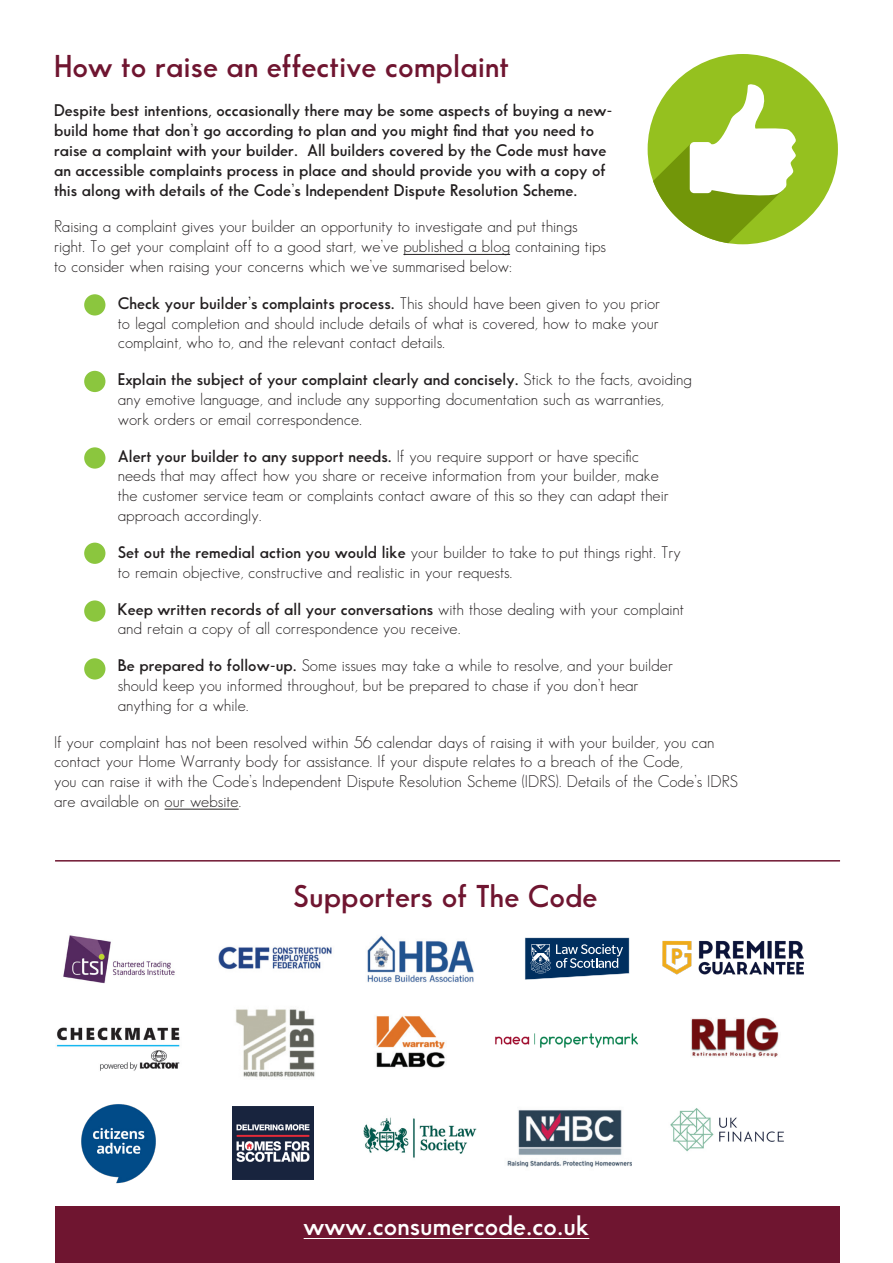
<style>
.page{position:relative;width:893px;height:1263px;background:#fff}
.page>*{position:absolute;margin:0;border:0;box-sizing:border-box;transform-origin:0 0}
.header_1_bold{font:600 30.9px "Sans Serif FLF";color:#6f1530}
.t1{font:600 26.55px "Sans Serif FLF";color:#fff}
.body_text{font:16.5px/19.8px "Sans Serif FLF";color:#231f20}
.standfirst{font:600 16.5px/19.8px "Sans Serif FLF";color:#231f20}
.s1{font-weight:600}
</style>
<div class="page">
<hr style="left:403px;top:254px;width:107px;height:1px;background:#231f20">
<hr style="left:165px;top:809px;width:74px;height:1px;background:#231f20">
<img style="left:662px;top:940px;width:142px;height:35px">
<img style="left:507px;top:1109px;width:124px;height:59px">
<img style="left:236px;top:1009px;width:79px;height:68px">
<img style="left:232px;top:1107px;width:82px;height:72px">
<img style="left:56px;top:1027px;width:124px;height:44px">
<img style="left:670px;top:1108px;width:114px;height:44px">
<img style="left:691px;top:1017px;width:88px;height:41px">
<img style="left:376px;top:1016px;width:69px;height:52px">
<img style="left:367px;top:935px;width:107px;height:48px">
<img style="left:63px;top:935px;width:112px;height:49px">
<img style="left:81px;top:1104px;width:75px;height:80px">
<img style="left:218px;top:946px;width:114px;height:24px">
<img style="left:363px;top:1117px;width:114px;height:41px">
<svg style="left:525px;top:937px;width:104px;height:43px;background:#3e6185"></svg>
<img style="left:495px;top:1033px;width:143px;height:15px">
<div style="left:55px;top:1207px;width:785px;height:56px;background:#6f1530"></div>
<hr style="left:304px;top:1238px;width:285px;height:1px;background:#fff">
<hr style="left:55px;top:860px;width:785px;height:1px;background:#6f1530">
<div style="left:648px;top:54px;width:190px;height:190px;background:#95c11f;border-radius:50%"></div>
<svg style="left:653px;top:83px;width:143px;height:160px"></svg>
<div style="left:690px;top:142px;width:22px;height:51px;background:#fff;border-radius:4px"></div>
<div style="left:84px;top:294px;width:21px;height:21px;background:#8bc63e;border-radius:50%"></div>
<div style="left:84px;top:371px;width:21px;height:21px;background:#8bc63e;border-radius:50%"></div>
<div style="left:84px;top:447px;width:21px;height:22px;background:#8bc63e;border-radius:50%"></div>
<div style="left:84px;top:543px;width:21px;height:21px;background:#8bc63e;border-radius:50%"></div>
<div style="left:84px;top:600px;width:21px;height:22px;background:#8bc63e;border-radius:50%"></div>
<div style="left:84px;top:658px;width:21px;height:21px;background:#8bc63e;border-radius:50%"></div>
<p class="header_1_bold" style="left:54px;top:49px;width:457px">How to raise an effective complaint</p>
<p class="standfirst" style="left:54px;top:101px;width:560px">Despite best intentions, occasionally there may be some aspects of buying a new&shy;build home that don’t go according to plan and you might find that you need to raise a complaint with your builder. All builders covered by the Code must have an accessible complaints process in place and should provide you with a copy of this along with details of the Code’s Independent Dispute Resolution Scheme.</p>
<p class="body_text" style="left:54px;top:217px;width:553px">Raising a complaint gives your builder an opportunity to investigate and put things right. To get your complaint off to a good start, we’ve published a blog containing tips to consider when raising your concerns which we’ve summarised below:</p>
<p class="body_text" style="left:118px;top:293px;width:544px;text-align:justify;text-indent:-27px"><span class="s1">• Check your builder’s complaints process.</span> This should have been given to you prior to legal completion and should include details of what is covered, how to make your complaint, who to, and the relevant contact details.</p>
<p class="body_text" style="left:118px;top:369px;width:576px;text-indent:-27px"><span class="s1">• Explain the subject of your complaint clearly and concisely.</span> Stick to the facts, avoiding any emotive language, and include any supporting documentation such as warranties, work orders or email correspondence.</p>
<p class="body_text" style="left:118px;top:446px;width:552px;text-indent:-27px"><span class="s1">• Alert your builder to any support needs.</span> If you require support or have specific needs that may affect how you share or receive information from your builder, make the customer service team or complaints contact aware of this so they can adapt their approach accordingly.</p>
<p class="body_text" style="left:118px;top:542px;width:564px;text-indent:-27px"><span class="s1">• Set out the remedial action you would like</span> your builder to take to put things right. Try to remain objective, constructive and realistic in your requests.</p>
<p class="body_text" style="left:118px;top:599px;width:568px;text-indent:-27px"><span class="s1">• Keep written records of all your conversations</span> with those dealing with your complaint and retain a copy of all correspondence you receive.</p>
<p class="body_text" style="left:118px;top:655px;width:557px;text-indent:-27px"><span class="s1">• Be prepared to follow-up.</span> Some issues may take a while to resolve, and your builder should keep you informed throughout, but be prepared to chase if you don’t hear anything for a while.</p>
<p class="body_text" style="left:54px;top:732px;width:685px">If your complaint has not been resolved within 56 calendar days of raising it with your builder, you can contact your Home Warranty body for assistance. If your dispute relates to a breach of the Code,<br>you can raise it with the Code’s Independent Dispute Resolution Scheme (IDRS). Details of the Code’s IDRS are available on our website.</p>
<p class="header_1_bold" style="left:293px;top:879px;width:306px">Supporters of The Code</p>
<p class="t1" style="left:304px;top:1211px;width:287px">www.consumercode.co.uk</p>
</div>
